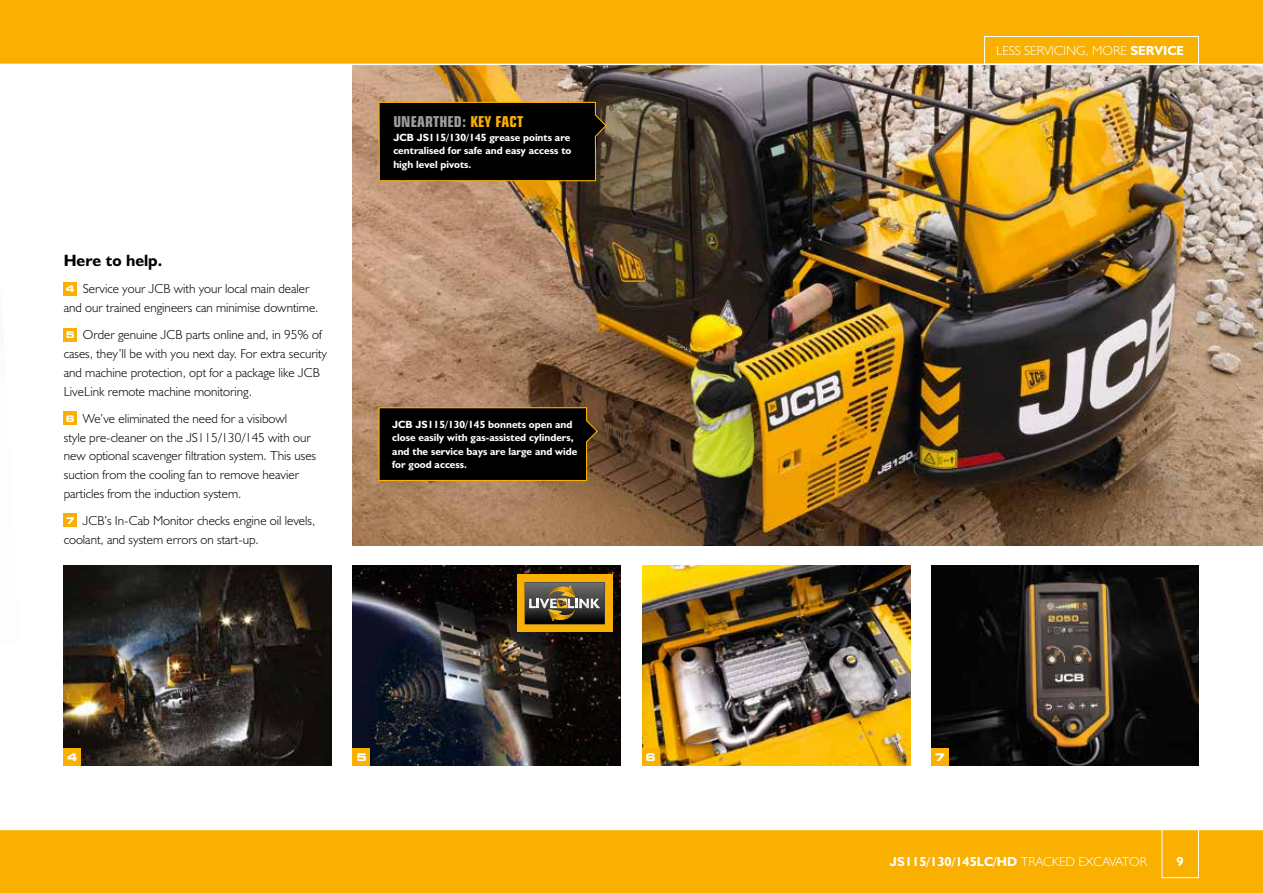
<style>
.page{position:relative;width:1263px;height:893px;background:#fff}
.page>*{position:absolute;margin:0;border:0;box-sizing:border-box;transform-origin:0 0}
.t1{font:16.5px "JCB Bold";color:#000}
.t2{font:700 condensed 15px "Square 721 BT";letter-spacing:.01em;color:#9c9d9d}
.t3{font:13.2px/18.8px "JCB Light";color:#000}
.t4{font:13.2px "JCB Bold";color:#fff}
.t5{font:13.2px "JCB Light";color:#fff}
.t6{font:10.5px/13.5px "JCB Bold";color:#fff}
.t7{font:700 expanded 10.5px "Square 721 BT";color:#fff}
.s1{font-family:"Square 721 BT";font-weight:700;font-stretch:expanded;font-size:9.15px;color:#fff}
.s2{color:#f9b000}
.s3{font-family:"JCB Bold"}
.s4{font-family:"JCB Light"}
</style>
<div class="page">
<img style="left:931px;top:566px;width:268px;height:199px">
<div style="left:0;top:829px;width:1263px;height:64px;background:#f9b000"></div>
<hr style="left:0;top:829px;width:1263px;height:1px;background:#fff">
<img style="left:353px;top:65px;width:910px;height:481px">
<div style="left:0;top:0;width:1263px;height:64px;background:#f9b000"></div>
<div style="left:64px;top:282px;width:13px;height:13px;background:#f9b000"></div>
<div style="left:64px;top:328px;width:13px;height:13px;background:#f9b000"></div>
<div style="left:64px;top:412px;width:13px;height:13px;background:#f9b000"></div>
<div style="left:64px;top:514px;width:13px;height:13px;background:#f9b000"></div>
<div style="left:984px;top:36px;width:215px;height:28px;border:1px solid #fff"></div>
<img style="left:642px;top:566px;width:268px;height:199px">
<div style="left:642px;top:748px;width:17px;height:17px;background:#f9b000"></div>
<div style="left:931px;top:748px;width:17px;height:17px;background:#f9b000"></div>
<div style="left:1162px;top:829px;width:37px;height:49px;border:1px solid #fff"></div>
<svg style="left:378px;top:407px;width:221px;height:75px;background:#110c03"></svg>
<svg style="left:378px;top:101px;width:229px;height:81px;background:#100c03"></svg>
<img style="left:64px;top:566px;width:268px;height:199px">
<div style="left:64px;top:748px;width:17px;height:17px;background:#f9b000"></div>
<img style="left:353px;top:566px;width:268px;height:199px">
<div style="left:353px;top:748px;width:17px;height:17px;background:#f9b000"></div>
<div style="left:517px;top:574px;width:95px;height:58px;background:#f9b000"></div>
<svg style="left:524px;top:582px;width:81px;height:42px;background:#5f5948"></svg>
<p class="t1" style="left:64px;top:250px;width:100px">Here to help.</p>
<p class="t3" style="left:64px;top:279px;width:256px"><span class="s1">4</span> Service your JCB with your local main dealer and our trained engineers can minimise downtime.</p>
<p class="t3" style="left:64px;top:325px;width:265px"><span class="s1">5</span> Order genuine JCB parts online and, in 95% of cases, they’ll be with you next day. For extra security and machine protection, opt for a package like JCB LiveLink remote machine monitoring.</p>
<p class="t3" style="left:64px;top:409px;width:254px"><span class="s1">6</span> We’ve eliminated the need for a visibowl<br>style pre-cleaner on the JS115/130/145 with our new optional scavenger filtration system. This uses suction from the cooling fan to remove heavier particles from the induction system.</p>
<p class="t3" style="left:64px;top:511px;width:253px"><span class="s1">7</span> JCB’s In-Cab Monitor checks engine oil levels, coolant, and system errors on start-up.</p>
<p class="t2" style="left:393px;top:112px;width:131px">UNEARTHED: <span class="s2">KEY FACT</span></p>
<p class="t6" style="left:393px;top:130px;width:179px;text-align:justify">JCB JS115/130/145 grease points are centralised for safe and easy access to high level pivots.</p>
<p class="t6" style="left:392px;top:417px;width:187px">JCB JS115/130/145 bonnets open and close easily with gas-assisted cylinders, and the service bays are large and wide for good access.</p>
<p class="t5" style="left:996px;top:43px;width:189px">LESS SERVICING, MORE <span class="s3">SERVICE</span></p>
<p class="t7" style="left:67px;top:751px;width:12px">4</p>
<p class="t7" style="left:356px;top:751px;width:12px">5</p>
<p class="t7" style="left:645px;top:751px;width:12px">6</p>
<p class="t7" style="left:935px;top:751px;width:12px">7</p>
<p class="t4" style="left:890px;top:853px;width:259px">JS115/130/145LC/HD <span class="s4">TRACKED EXCAVATOR</span></p>
<p class="t4" style="left:1176px;top:853px;width:9px">9</p>
</div>
